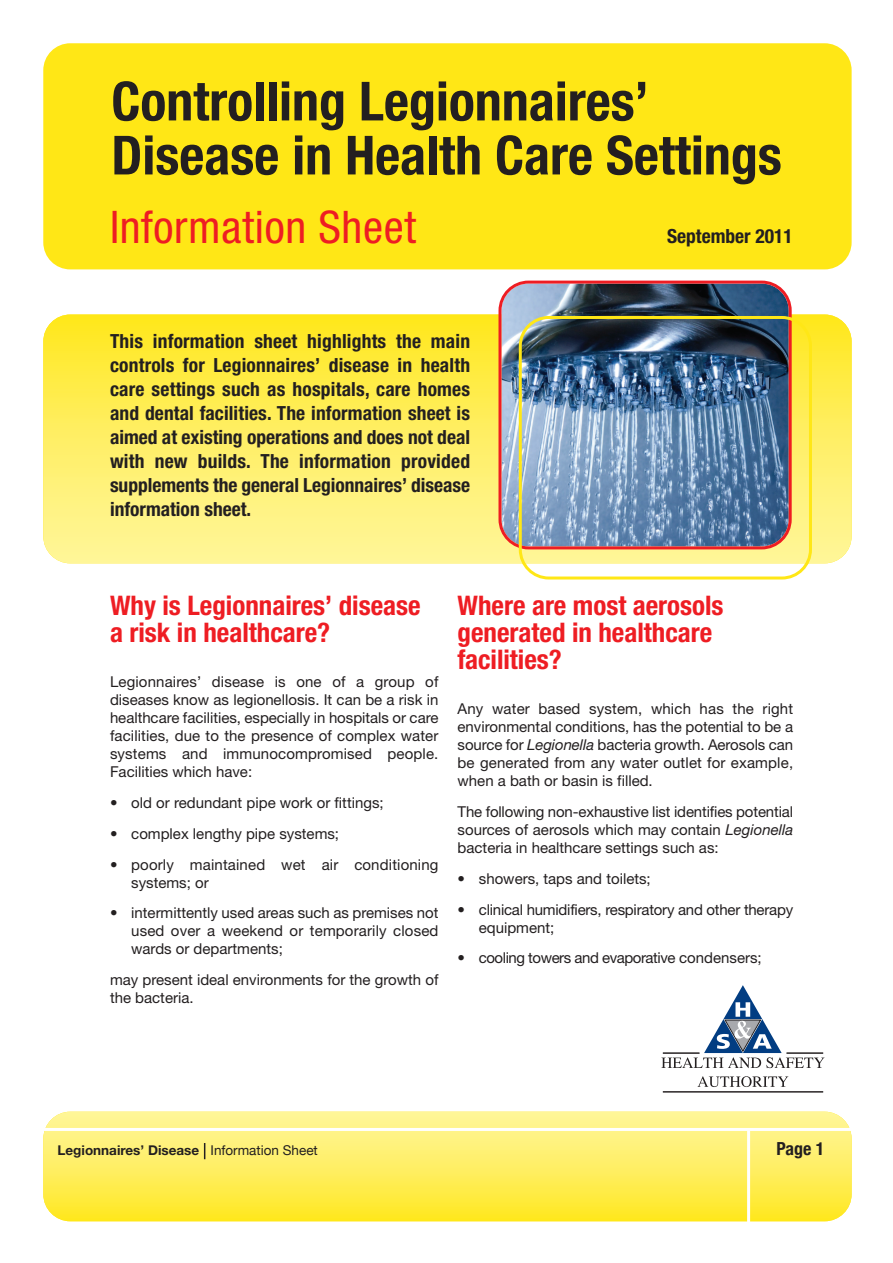
<style>
.page{position:relative;width:893px;height:1263px;background:#fff}
.page>*{position:absolute;margin:0;border:0;box-sizing:border-box;transform-origin:0 0}
.t1{font:700 condensed 54px/54px "Helvetica Neue LT";color:#231f20}
.t2{font:condensed 45px "Helvetica Neue LT";letter-spacing:.015em;color:#ee1d23}
.t3{font:700 condensed 27px/27px "Helvetica Neue LT";color:#ee1d23}
.t4{font:700 condensed 19.5px/24px "Helvetica Neue LT";color:#231f20;text-align:justify}
.t5{font:700 condensed 18px "Helvetica Neue";color:#231f20}
.t6{font:15px/18px "Helvetica Neue LT";color:#231f20;text-align:justify}
.t7{font:15px "Helvetica Neue LT";letter-spacing:-.03em;color:#231f20}
.t8{font:700 13.5px "Helvetica Neue LT";color:#231f20}
.s1{font-style:italic}
.s2{font-family:"Helvetica Neue";font-weight:400}
</style>
<div class="page">
<div style="left:43px;top:1111px;width:808px;height:110px;background:linear-gradient(to bottom,#fff6a1,#ffe825);border-radius:27px"></div>
<div style="left:43px;top:43px;width:808px;height:226px;background:#ffe716;border-radius:27px"></div>
<div style="left:43px;top:314px;width:808px;height:249px;background:linear-gradient(to bottom,#ffe721,#fff6a0);border-radius:27px"></div>
<svg style="left:661px;top:985px;width:163px;height:83px"></svg>
<svg style="left:697px;top:1076px;width:91px;height:11px"></svg>
<hr style="left:662px;top:1091px;width:161px;height:1px;background:#231f20">
<hr style="left:36px;top:1128px;width:815px;height:3px;background:#fff">
<hr style="left:747px;top:1130px;width:3px;height:105px;background:#fff">
<svg style="left:498px;top:281px;width:293px;height:268px;background:#767284"></svg>
<img style="left:518px;top:316px;width:294px;height:263px">
<svg style="left:204px;top:1143px;width:1px;height:16px"></svg>
<h1 class="t1" style="left:111px;top:79px;width:672px">Controlling Legionnaires’<br>Disease in Health Care Settings</h1>
<h2 class="t2" style="left:110px;top:211px;width:307px">Information Sheet</h2>
<h3 class="t4" style="left:667px;top:226px;width:127px">September 2011</h3>
<p class="t4" style="left:110px;top:330px;width:361px">This information sheet highlights the main controls for Legionnaires’ disease in health care settings such as hospitals, care homes and dental facilities. The information sheet is aimed at existing operations and does not deal with new builds. The information provided supplements the general Legionnaires’ disease information sheet.</p>
<h3 class="t3" style="left:110px;top:595px;width:312px">Why is Legionnaires’ disease a risk in healthcare?</h3>
<p class="t6" style="left:110px;top:674px;width:330px">Legionnaires’ disease is one of a group of diseases know as legionellosis. It can be a risk in healthcare facilities, especially in hospitals or care facilities, due to the presence of complex water systems and immunocompromised people.<br>Facilities which have:</p>
<p class="t6" style="left:110px;top:795px;width:275px">• old or redundant pipe work or fittings;</p>
<p class="t6" style="left:110px;top:826px;width:230px">• complex lengthy pipe systems;</p>
<p class="t6" style="left:131px;top:857px;width:309px;text-indent:-21px">• poorly maintained wet air conditioning systems; or</p>
<p class="t6" style="left:131px;top:905px;width:309px;text-indent:-21px">• intermittently used areas such as premises not used over a weekend or temporarily closed wards or departments;</p>
<p class="t6" style="left:110px;top:972px;width:330px">may present ideal environments for the growth of the bacteria.</p>
<h3 class="t3" style="left:457px;top:594px;width:267px">Where are most aerosols generated in healthcare facilities?</h3>
<p class="t6" style="left:457px;top:701px;width:337px">Any water based system, which has the right environmental conditions, has the potential to be a source for <span class="s1">Legionella</span> bacteria growth. Aerosols can be generated from any water outlet for example, when a bath or basin is filled.</p>
<p class="t6" style="left:457px;top:804px;width:337px">The following non-exhaustive list identifies potential sources of aerosols which may contain <span class="s1">Legionella </span>bacteria in healthcare settings such as:</p>
<p class="t6" style="left:457px;top:871px;width:195px">• showers, taps and toilets;</p>
<p class="t6" style="left:479px;top:902px;width:316px;text-indent:-21px">• clinical humidifiers, respiratory and other therapy equipment;</p>
<p class="t7" style="left:457px;top:953px;width:305px">• cooling towers and evaporative condensers;</p>
<p class="t8" style="left:58px;top:1145px;width:262px">Legionnaires’ Disease <span class="s2">Information Sheet</span></p>
<p class="t5" style="left:776px;top:1138px;width:49px">Page 1</p>
</div>
